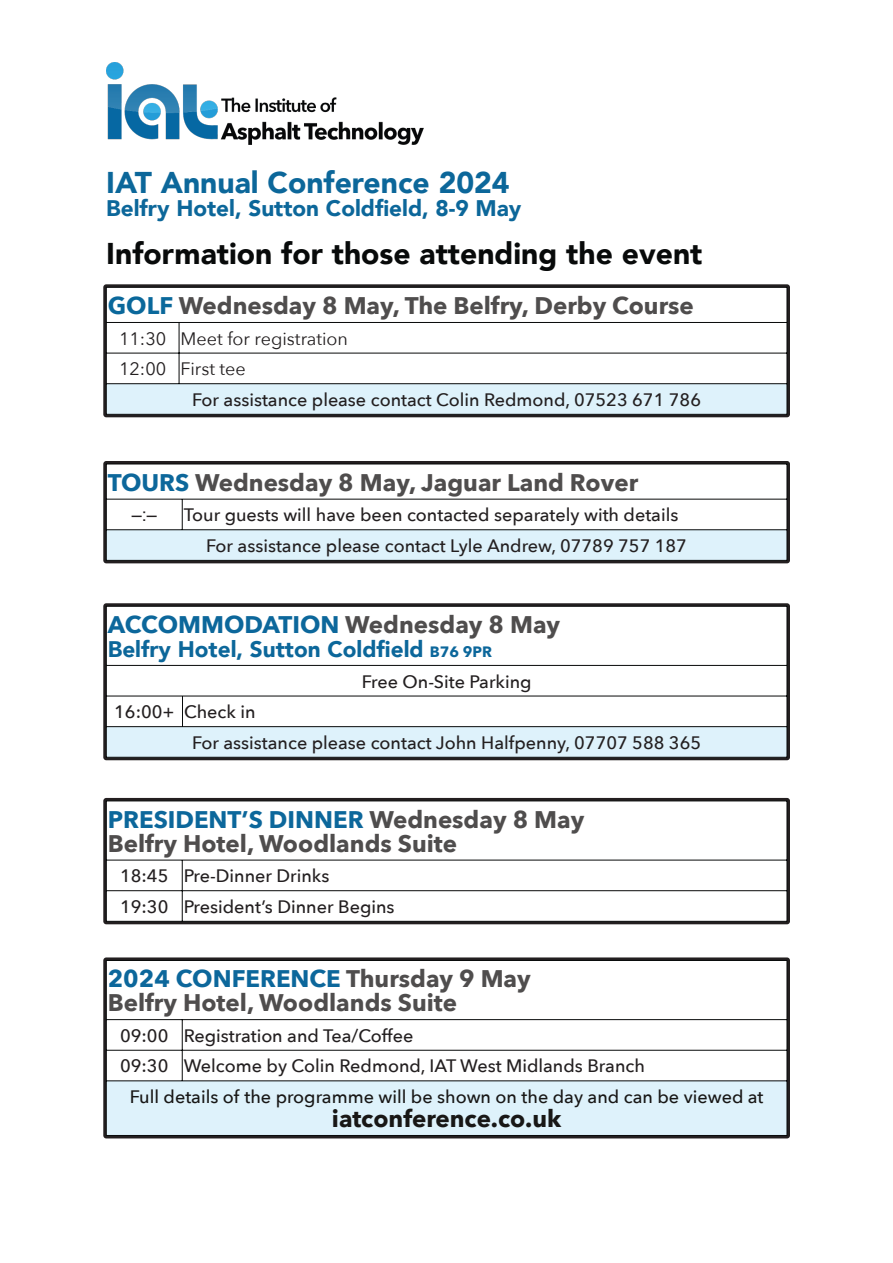
<style>
.page{position:relative;width:893px;height:1263px;background:#fff}
.page>*{position:absolute;margin:0;border:0;box-sizing:border-box;transform-origin:0 0}
.t1{font:900 30px "Avenir";color:#080a0a}
.t2{font:900 30px "Avenir";color:#0c679a}
.t3{font:700 24px/24px "Avenir Next";color:#4f4d4d}
.t4{font:700 24px "Avenir Next";color:#0c679b}
.t5{font:700 24px "Avenir Next";color:#181716}
.t6{font:900 22.5px "Avenir";color:#0c679a}
.t7{font:500 18px/30.6px "Avenir Next";color:#231f20}
.t8{font:500 18px "Avenir Next";color:#181716}
.t9{font:18px/30.6px "Avenir Next";color:#231f20}
.t10{font:18px "Arial";color:#231f20}
.s1{color:#0a689b}
.s2{color:#0c679b}
.s3{color:#4f4d4d}
.s4{font-family:"Avenir Next";font-weight:700;font-size:15px;color:#0c679b}
</style>
<div class="page">
<img style="left:106px;top:63px;width:317px;height:82px">
<svg style="left:103px;top:284px;width:687px;height:133px;background:#333030"></svg>
<svg style="left:105px;top:286px;width:682px;height:129px"></svg>
<svg style="left:103px;top:461px;width:687px;height:102px;background:#252122"></svg>
<svg style="left:105px;top:463px;width:682px;height:99px"></svg>
<svg style="left:103px;top:603px;width:687px;height:157px;background:#312d2e"></svg>
<svg style="left:105px;top:605px;width:682px;height:153px"></svg>
<svg style="left:103px;top:798px;width:687px;height:126px;background:#252122"></svg>
<svg style="left:105px;top:800px;width:682px;height:122px"></svg>
<svg style="left:103px;top:957px;width:687px;height:181px;background:#3e3b3c"></svg>
<svg style="left:105px;top:959px;width:682px;height:178px"></svg>
<h1 class="t2" style="left:106px;top:163px;width:405px">IAT Annual Conference 2024</h1>
<p class="t6" style="left:106px;top:193px;width:416px">Belfry Hotel, Sutton Coldfield, 8-9 May</p>
<h1 class="t1" style="left:106px;top:234px;width:597px">Information for those attending the event</h1>
<h2 class="t3" style="left:108px;top:294px;width:587px"><span class="s1">GOLF</span> Wednesday 8 May, The Belfry, Derby Course</h2>
<p class="t9" style="left:119px;top:324px;width:230px">11:30 Meet for registration<br>12:00 First tee</p>
<p class="t7" style="left:192px;top:385px;width:510px">For assistance please contact Colin Redmond, 07523 671 786</p>
<h2 class="t3" style="left:108px;top:471px;width:532px"><span class="s2">TOURS</span> Wednesday 8 May, Jaguar Land Rover</h2>
<p class="t10" style="left:132px;top:504px;width:27px">–:–</p>
<p class="t7" style="left:206px;top:500px;width:482px;text-indent:-22px">Tour guests will have been contacted separately with details<br>For assistance please contact Lyle Andrew, 07789 757 187</p>
<h2 class="t4" style="left:108px;top:609px;width:454px">ACCOMMODATION <span class="s3">Wednesday 8 May</span></h2>
<p class="t6" style="left:108px;top:634px;width:386px">Belfry Hotel, Sutton Coldfield <span class="s4">B76 9PR</span></p>
<p class="t7" style="left:362px;top:667px;width:171px">Free On-Site Parking</p>
<p class="t7" style="left:192px;top:697px;width:510px;text-indent:-78px">16:00+ Check in<br>For assistance please contact John Halfpenny, 07707 588 365</p>
<h2 class="t3" style="left:108px;top:808px;width:478px"><span class="s2">PRESIDENT’S DINNER</span> Wednesday 8 May<br>Belfry Hotel, Woodlands Suite</h2>
<p class="t7" style="left:120px;top:861px;width:276px">18:45 Pre-Dinner Drinks<br>19:30 President’s Dinner Begins</p>
<h2 class="t3" style="left:108px;top:968px;width:424px"><span class="s2">2024 CONFERENCE</span> Thursday 9 May<br>Belfry Hotel, Woodlands Suite</h2>
<p class="t7" style="left:120px;top:1021px;width:526px">09:00 Registration and Tea/Coffee<br>09:30 Welcome by Colin Redmond, IAT West Midlands Branch</p>
<p class="t8" style="left:130px;top:1085px;width:635px">Full details of the programme will be shown on the day and can be viewed at</p>
<h2 class="t5" style="left:332px;top:1103px;width:231px">iatconference.co.uk</h2>
</div>
